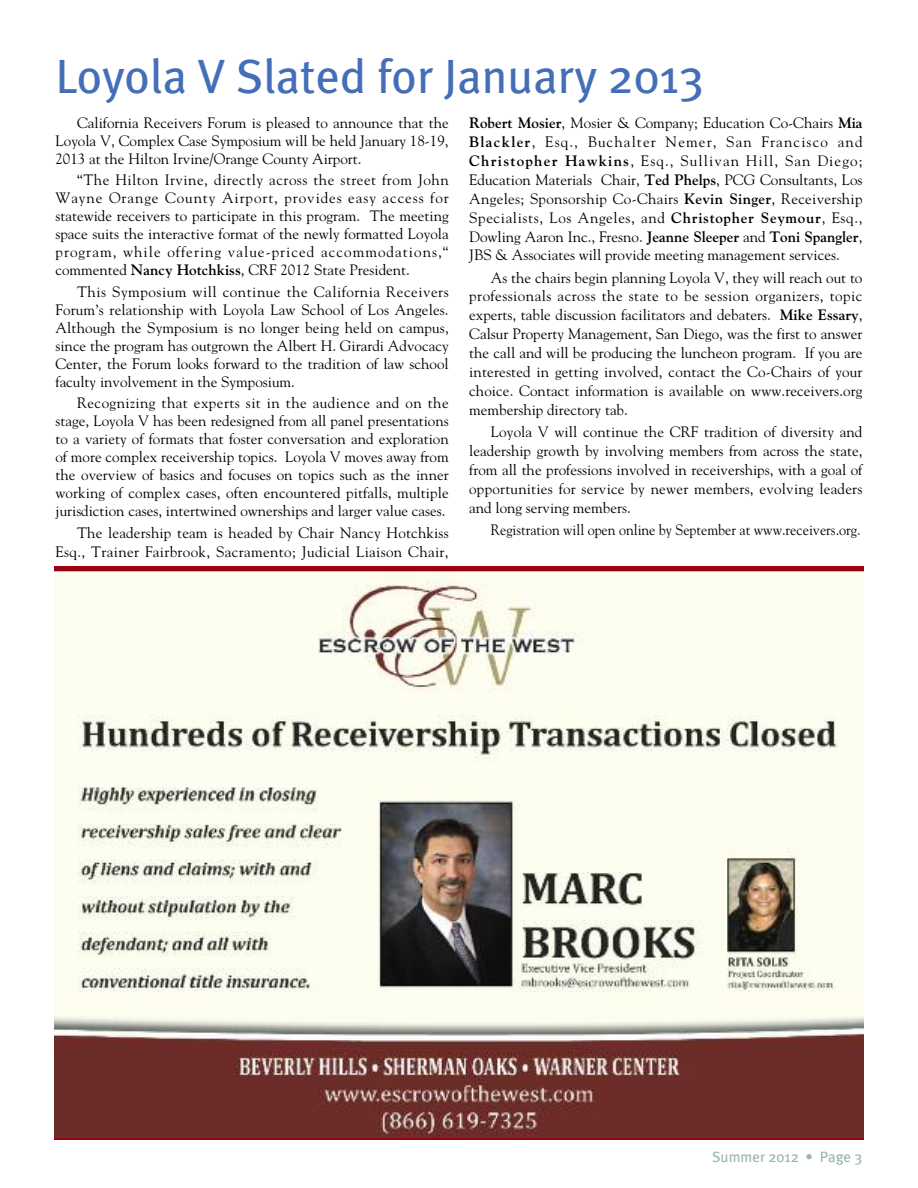
<style>
.page{position:relative;width:918px;height:1188px;background:#fff}
.page>*{position:absolute;margin:0;border:0;box-sizing:border-box;transform-origin:0 0}
.t1{font:48px "Meta Plus";color:#456eb8}
.t2{font:15px/18px "Goudy";color:#000;text-align:justify}
.t3{font:15px/18.9px "Goudy";letter-spacing:.025em;color:#000;text-align:right}
.t4{font:15px "Goudy";color:#000;scale:.93 1}
.t5{font:15px "Meta Plus";color:#99b6ad}
.s1{font-weight:700}
</style>
<div class="page">
<img style="left:55px;top:572px;width:808px;height:566px">
<hr style="left:54px;top:570px;width:810px;height:1px;background:#980014">
<h1 class="t1" style="left:56px;top:49px;width:650px">Loyola V Slated for January 2013</h1>
<p class="t2" style="left:55px;top:114px;width:395px;text-indent:22px">California Receivers Forum is pleased to announce that the Loyola V, Complex Case Symposium will be held January 18-19, 2013 at the Hilton Irvine/Orange County Airport.</p>
<p class="t2" style="left:55px;top:171px;width:395px;text-indent:22px">“The Hilton Irvine, directly across the street from John Wayne Orange County Airport, provides easy access for statewide receivers to participate in this program. The meeting space suits the interactive format of the newly formatted Loyola program, while offering value-priced accommodations,“ commented <span class="s1">Nancy Hotchkiss</span>, CRF 2012 State President.</p>
<p class="t2" style="left:55px;top:282px;width:395px;text-indent:22px">This Symposium will continue the California Receivers Forum’s relationship with Loyola Law School of Los Angeles.<br>Although the Symposium is no longer being held on campus, since the program has outgrown the Albert H. Girardi Advocacy Center, the Forum looks forward to the tradition of law school faculty involvement in the Symposium.</p>
<p class="t2" style="left:55px;top:394px;width:395px;text-indent:22px">Recognizing that experts sit in the audience and on the stage, Loyola V has been redesigned from all panel presentations to a variety of formats that foster conversation and exploration of more complex receivership topics. Loyola V moves away from the overview of basics and focuses on topics such as the inner working of complex cases, often encountered pitfalls, multiple jurisdiction cases, intertwined ownerships and larger value cases.</p>
<p class="t3" style="left:55px;top:523px;width:395px">The leadership team is headed by Chair Nancy Hotchkiss<br>Esq., Trainer Fairbrook, Sacramento; Judicial Liaison Chair,</p>
<p class="t2" style="left:469px;top:114px;width:395px;line-height:18.9px"><span class="s1">Robert Mosier</span>, Mosier &amp; Company; Education Co-Chairs <span class="s1">Mia Blackler</span>, Esq., Buchalter Nemer, San Francisco and <span class="s1">Christopher Hawkins</span>, Esq., Sullivan Hill, San Diego; Education Materials Chair, <span class="s1">Ted Phelps</span>, PCG Consultants, Los Angeles; Sponsorship Co-Chairs <span class="s1">Kevin Singer</span>, Receivership Specialists, Los Angeles, and <span class="s1">Christopher Seymour</span>, Esq., Dowling Aaron Inc., Fresno. <span class="s1">Jeanne Sleeper</span> and <span class="s1">Toni Spangler</span>, JBS &amp; Associates will provide meeting management services.</p>
<p class="t2" style="left:469px;top:268px;width:395px;line-height:18.9px;text-indent:22px">As the chairs begin planning Loyola V, they will reach out to professionals across the state to be session organizers, topic experts, table discussion facilitators and debaters. <span class="s1">Mike Essary</span>, Calsur Property Management, San Diego, was the first to answer the call and will be producing the luncheon program. If you are interested in getting involved, contact the Co-Chairs of your choice. Contact information is available on www.receivers.org membership directory tab.</p>
<p class="t2" style="left:469px;top:422px;width:395px;line-height:18.9px;text-indent:22px">Loyola V will continue the CRF tradition of diversity and leadership growth by involving members from across the state, from all the professions involved in receiverships, with a goal of opportunities for service by newer members, evolving leaders and long serving members.</p>
<p class="t4" style="left:491px;top:521px;width:399px">Registration will open online by September at www.receivers.org.</p>
<p class="t5" style="left:712px;top:1148px;width:152px">Summer 2012 • Page 3</p>
</div>
